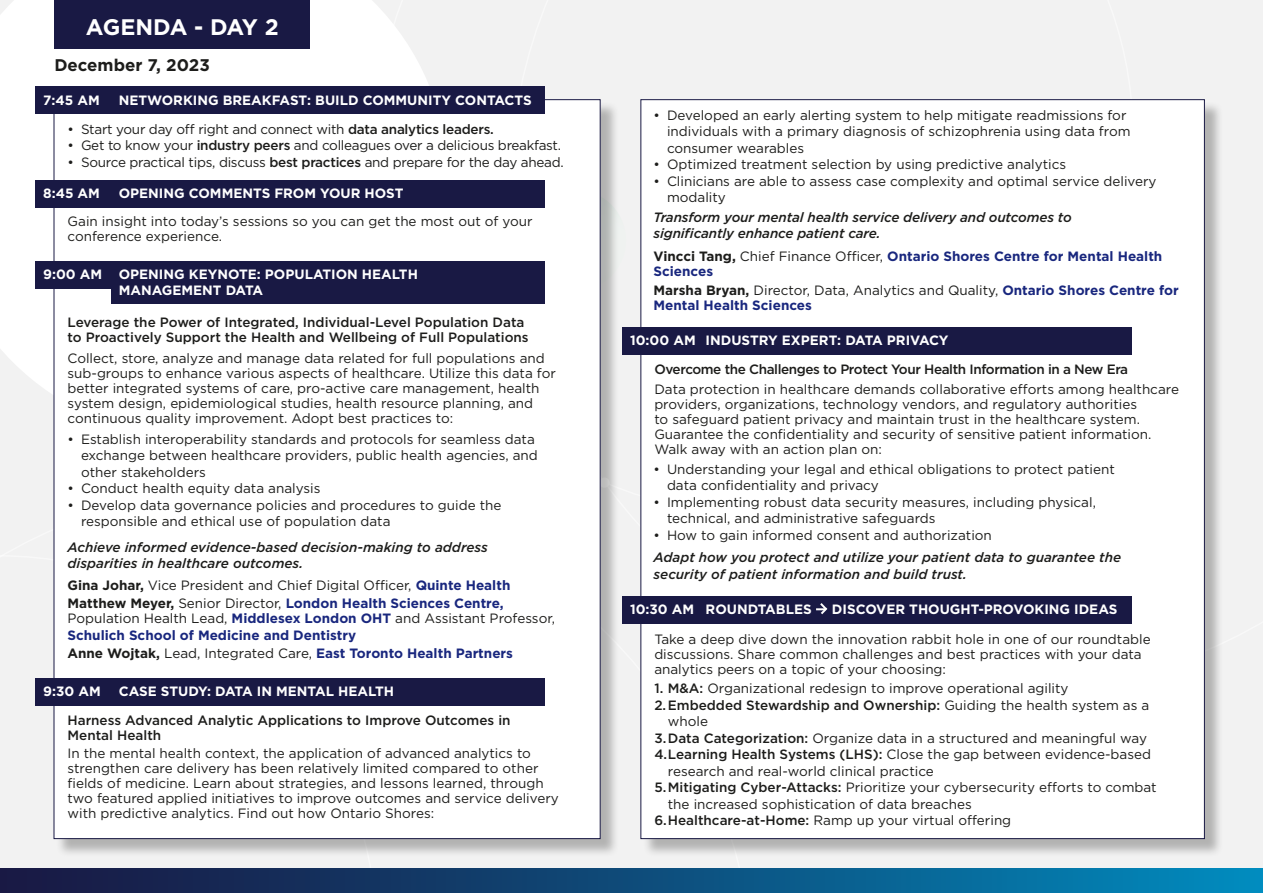
<style>
.page{position:relative;width:1263px;height:893px;background:#fff}
.page>*{position:absolute;margin:0;border:0;box-sizing:border-box;transform-origin:0 0}
.t1{font:700 22.5px "Gotham";letter-spacing:-.045em;color:#fff}
.t2{font:700 16.8px "Gotham";color:#1d1d1b}
.t3{font:13.5px/15px "Gotham";color:#1d1d1b}
.t4{font:700 13.5px/15px "Gotham";color:#19277e}
.t5{font:italic 500 13.5px/16.5px "Gotham";color:#1d1d1b}
.t6{font:700 13.5px/16.2px "Gotham";color:#fff}
.t7{font:500 13.5px/15px "Gotham";color:#1d1d1b}
.t8{font:13.5px "Gotham";letter-spacing:-.02em;color:#1d1d1b}
.t9{font:500 13.5px "Gotham";letter-spacing:-.03em;color:#1d1d1b}
.s1{font-weight:500}
.s2{font-weight:700}
.s3{font-weight:700;color:#19277e}
.s4{font-weight:400;color:#1d1d1b}
.s5{color:#1d1d1b}
.s6{font-weight:400}
</style>
<div class="page">
<svg style="left:0;top:0;width:376px;height:437px"></svg>
<div style="left:1134px;top:0;width:129px;height:691px;background:#f2f2f2"></div>
<div style="left:376px;top:0;width:758px;height:487px;background:#f2f2f2"></div>
<div style="left:0;top:487px;width:755px;height:381px;background:#f2f2f2"></div>
<div style="left:0;top:555px;width:377px;height:313px;background:#f2f2f2"></div>
<svg style="left:619px;top:190px;width:7px;height:101px"></svg>
<div style="left:56px;top:101px;width:563px;height:756px;background:#1d1d1b;opacity:.3"></div>
<div style="left:54px;top:99px;width:546px;height:740px;background:#fff;border:1px solid #191944"></div>
<div style="left:643px;top:101px;width:581px;height:756px;background:#1d1d1b;opacity:.3"></div>
<div style="left:640px;top:99px;width:565px;height:740px;background:#fff;border:1px solid #191944"></div>
<div style="left:0;top:868px;width:1263px;height:25px;background:linear-gradient(to right,#1a133d,#0189bb)"></div>
<div style="left:54px;top:0;width:256px;height:48px;background:#191944"></div>
<div style="left:36px;top:87px;width:75px;height:27px;background:#191944"></div>
<div style="left:36px;top:180px;width:75px;height:28px;background:#191944"></div>
<div style="left:36px;top:678px;width:75px;height:28px;background:#191944"></div>
<div style="left:622px;top:327px;width:76px;height:27px;background:#191944"></div>
<div style="left:111px;top:87px;width:433px;height:27px;background:#191944"></div>
<div style="left:111px;top:180px;width:433px;height:28px;background:#191944"></div>
<div style="left:111px;top:678px;width:433px;height:28px;background:#191944"></div>
<div style="left:698px;top:327px;width:433px;height:27px;background:#191944"></div>
<div style="left:36px;top:261px;width:75px;height:28px;background:#191944"></div>
<div style="left:111px;top:261px;width:433px;height:42px;background:#191944"></div>
<div style="left:622px;top:596px;width:76px;height:27px;background:#191944"></div>
<div style="left:698px;top:596px;width:433px;height:27px;background:#191944"></div>
<svg style="left:816px;top:603px;width:12px;height:12px"></svg>
<h1 class="t1" style="left:86px;top:12px;width:194px">AGENDA - DAY 2</h1>
<p class="t2" style="left:54px;top:54px;width:157px">December 7, 2023</p>
<p class="t6" style="left:43px;top:92px;width:58px">7:45 AM</p>
<p class="t6" style="left:119px;top:92px;width:414px">NETWORKING BREAKFAST: BUILD COMMUNITY CONTACTS</p>
<p class="t8" style="left:68px;top:120px;width:428px">• Start your day off right and connect with <span class="s1">data analytics leaders.</span></p>
<p class="t8" style="left:68px;top:137px;width:495px">• Get to know your <span class="s1">industry peers</span> and colleagues over a delicious breakfast.</p>
<p class="t8" style="left:68px;top:153px;width:498px">• Source practical tips, discuss <span class="s1">best practices</span> and prepare for the day ahead.</p>
<p class="t6" style="left:43px;top:185px;width:58px">8:45 AM</p>
<p class="t6" style="left:119px;top:185px;width:286px">OPENING COMMENTS FROM YOUR HOST</p>
<p class="t3" style="left:68px;top:214px;width:467px">Gain insight into today’s sessions so you can get the most out of your conference experience.</p>
<p class="t6" style="left:119px;top:266px;width:301px;text-indent:-76px">9:00 AM OPENING KEYNOTE: POPULATION HEALTH<br>MANAGEMENT DATA</p>
<p class="t7" style="left:68px;top:315px;width:463px">Leverage the Power of Integrated, Individual-Level Population Data to Proactively Support the Health and Wellbeing of Full Populations</p>
<p class="t3" style="left:68px;top:350px;width:490px">Collect, store, analyze and manage data related for full populations and sub-groups to enhance various aspects of healthcare. Utilize this data for better integrated systems of care, pro-active care management, health system design, epidemiological studies, health resource planning, and continuous quality improvement. Adopt best practices to:</p>
<p class="t3" style="left:81px;top:430px;width:458px;line-height:16.5px;text-indent:-14px">• Establish interoperability standards and protocols for seamless data exchange between healthcare providers, public health agencies, and other stakeholders</p>
<p class="t3" style="left:68px;top:480px;width:254px">• Conduct health equity data analysis</p>
<p class="t3" style="left:81px;top:496px;width:422px;line-height:16.5px;text-indent:-14px">• Develop data governance policies and procedures to guide the responsible and ethical use of population data</p>
<p class="t5" style="left:68px;top:538px;width:422px">Achieve informed evidence-based decision-making to address disparities in healthcare outcomes.</p>
<p class="t3" style="left:68px;top:575px;width:444px;line-height:18.6px"><span class="s2">Gina Johar,</span> Vice President and Chief Digital Officer, <span class="s3">Quinte Health<br></span><span class="s2">Matthew Meyer,</span> Senior Director, <span class="s3">London Health Sciences Centre,</span></p>
<p class="t4" style="left:68px;top:610px;width:489px;line-height:16.5px"><span class="s4">Population Health Lead,</span> Middlesex London OHT <span class="s4">and Assistant Professor,<br></span>Schulich School of Medicine and Dentistry</p>
<p class="t4" style="left:68px;top:646px;width:447px"><span class="s5">Anne Wojtak,</span> <span class="s4">Lead, Integrated Care,</span> East Toronto Health Partners</p>
<p class="t6" style="left:43px;top:683px;width:59px">9:30 AM</p>
<p class="t6" style="left:119px;top:683px;width:277px">CASE STUDY: DATA IN MENTAL HEALTH</p>
<p class="t7" style="left:68px;top:712px;width:445px">Harness Advanced Analytic Applications to Improve Outcomes in<br>Mental Health</p>
<p class="t3" style="left:68px;top:745px;width:493px">In the mental health context, the application of advanced analytics to strengthen care delivery has been relatively limited compared to other fields of medicine. Learn about strategies, and lessons learned, through two featured applied initiatives to improve outcomes and service delivery with predictive analytics. Find out how Ontario Shores:</p>
<p class="t3" style="left:667px;top:106px;width:465px;line-height:16.5px;text-indent:-14px">• Developed an early alerting system to help mitigate readmissions for individuals with a primary diagnosis of schizophrenia using data from consumer wearables</p>
<p class="t3" style="left:653px;top:157px;width:414px">• Optimized treatment selection by using predictive analytics</p>
<p class="t3" style="left:667px;top:172px;width:491px;line-height:16.5px;text-indent:-14px">• Clinicians are able to assess case complexity and optimal service delivery modality</p>
<p class="t5" style="left:653px;top:209px;width:420px">Transform your mental health service delivery and outcomes to significantly enhance patient care.</p>
<p class="t4" style="left:653px;top:249px;width:510px"><span class="s5">Vincci Tang,</span> <span class="s4">Chief Finance Officer,</span> Ontario Shores Centre for Mental Health<br>Sciences</p>
<p class="t4" style="left:653px;top:283px;width:527px"><span class="s5">Marsha Bryan,</span> <span class="s4">Director, Data, Analytics and Quality,</span> Ontario Shores Centre for<br>Mental Health Sciences</p>
<p class="t6" style="left:630px;top:332px;width:67px">10:00 AM</p>
<p class="t6" style="left:706px;top:332px;width:244px">INDUSTRY EXPERT: DATA PRIVACY</p>
<p class="t9" style="left:654px;top:361px;width:475px">Overcome the Challenges to Protect Your Health Information in a New Era</p>
<p class="t3" style="left:654px;top:381px;width:526px">Data protection in healthcare demands collaborative efforts among healthcare providers, organizations, technology vendors, and regulatory authorities<br>to safeguard patient privacy and maintain trust in the healthcare system.<br>Guarantee the confidentiality and security of sensitive patient information.<br>Walk away with an action plan on:</p>
<p class="t3" style="left:667px;top:460px;width:449px;line-height:16.5px;text-indent:-14px">• Understanding your legal and ethical obligations to protect patient data confidentiality and privacy</p>
<p class="t3" style="left:667px;top:493px;width:430px;line-height:16.5px;text-indent:-14px">• Implementing robust data security measures, including physical, technical, and administrative safeguards</p>
<p class="t3" style="left:653px;top:527px;width:340px">• How to gain informed consent and authorization</p>
<p class="t5" style="left:653px;top:549px;width:469px">Adapt how you protect and utilize your patient data to guarantee the security of patient information and build trust.</p>
<p class="t6" style="left:630px;top:601px;width:183px">10:30 AM ROUNDTABLES</p>
<p class="t6" style="left:832px;top:601px;width:287px">DISCOVER THOUGHT-PROVOKING IDEAS</p>
<p class="t3" style="left:654px;top:631px;width:498px">Take a deep dive down the innovation rabbit hole in one of our roundtable discussions. Share common challenges and best practices with your data analytics peers on a topic of your choosing:</p>
<p class="t3" style="left:654px;top:681px;width:416px"><span class="s1">1. M&amp;A:</span> Organizational redesign to improve operational agility</p>
<p class="t7" style="left:654px;top:697px;width:496px">2.Embedded Stewardship and Ownership: <span class="s6">Guiding the health system as a</span></p>
<p class="t3" style="left:668px;top:714px;width:42px">whole</p>
<p class="t3" style="left:654px;top:730px;width:494px"><span class="s1">3.Data Categorization:</span> Organize data in a structured and meaningful way</p>
<p class="t3" style="left:654px;top:747px;width:498px"><span class="s1">4.Learning Health Systems (LHS):</span> Close the gap between evidence-based</p>
<p class="t3" style="left:668px;top:763px;width:267px">research and real-world clinical practice</p>
<p class="t3" style="left:654px;top:780px;width:504px"><span class="s1">5.Mitigating Cyber-Attacks:</span> Prioritize your cybersecurity efforts to combat</p>
<p class="t3" style="left:668px;top:796px;width:305px">the increased sophistication of data breaches</p>
<p class="t3" style="left:654px;top:813px;width:358px"><span class="s1">6.Healthcare-at-Home:</span> Ramp up your virtual offering</p>
</div>
